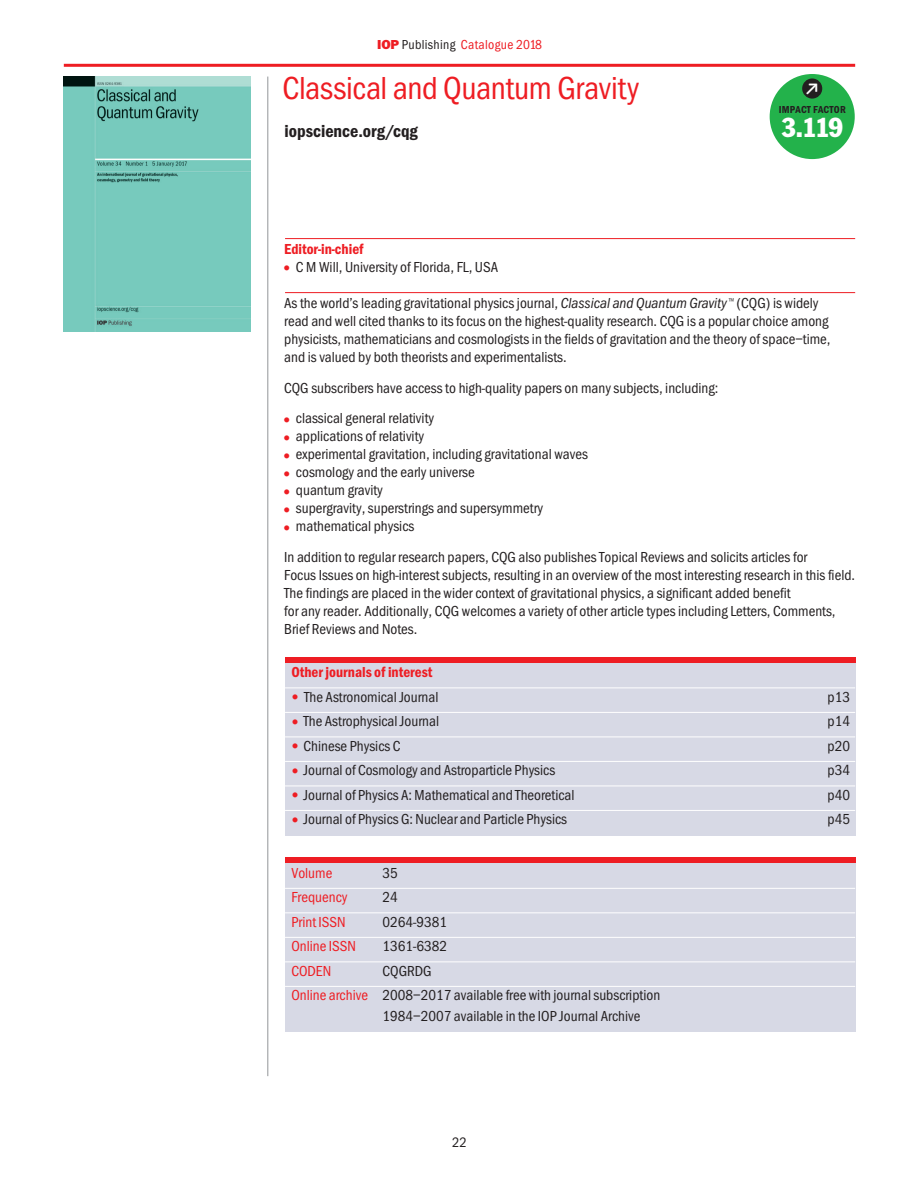
<style>
.page{position:relative;width:919px;height:1191px;background:#fff}
.page>*{position:absolute;margin:0;border:0;box-sizing:border-box;transform-origin:0 0}
.t1{font:33px "Franklin Got Cd Io P";letter-spacing:-.01em;color:#ee1d23}
.t2{font:condensed 27px "Franklin Gothic";color:#fff}
.t3{font:600 18px "Franklin Got Cd Io P";color:#231f20}
.t4{font:16.95px "Info Disp Semibold Roman Exp";color:#fff}
.t5{font:15px/18px "Franklin Got Cd Io P";color:#231f20}
.t6{font:15px "Franklin Got Cd Io P";color:#ee1d23}
.t7{font:600 15px "Franklin Got Cd Io P";color:#ee1d23}
.t8{font:14.25px "Franklin Got Cd Io P";color:#231f20}
.t9{font:13.5px "Franklin Got Cd Io P";letter-spacing:.025em;color:#ee1d23}
.t10{font:600 10.5px "Franklin Got Cd Io P";letter-spacing:.02em;color:#231f20}
.s1{font-family:"Franklin Got Md Io P";font-weight:800}
.s2{color:#231f20}
.s3{font-size:18px;color:#ee1d23}
.s4{font-style:italic}
.s5{color:#ee1d23}
</style>
<div class="page">
<hr style="left:64px;top:64px;width:791px;height:3px;background:#ee1d23">
<hr style="left:267px;top:77px;width:1px;height:999px;background:#939598">
<img style="left:64px;top:77px;width:187px;height:255px">
<div style="left:285px;top:657px;width:570px;height:179px;background:#d7d9e5"></div>
<div style="left:285px;top:657px;width:570px;height:5px;background:#ee1d23"></div>
<hr style="left:285px;top:687px;width:570px;height:1px;background:#fff">
<hr style="left:285px;top:712px;width:570px;height:1px;background:#fff">
<hr style="left:285px;top:736px;width:570px;height:1px;background:#fff">
<hr style="left:285px;top:761px;width:570px;height:1px;background:#fff">
<hr style="left:285px;top:785px;width:570px;height:1px;background:#fff">
<hr style="left:285px;top:810px;width:570px;height:1px;background:#fff">
<div style="left:285px;top:857px;width:570px;height:174px;background:#d7d9e5"></div>
<div style="left:285px;top:857px;width:570px;height:5px;background:#ee1d23"></div>
<hr style="left:285px;top:888px;width:570px;height:1px;background:#fff">
<hr style="left:285px;top:912px;width:570px;height:1px;background:#fff">
<hr style="left:285px;top:937px;width:570px;height:1px;background:#fff">
<hr style="left:285px;top:961px;width:570px;height:1px;background:#fff">
<hr style="left:285px;top:986px;width:570px;height:1px;background:#fff">
<hr style="left:285px;top:238px;width:570px;height:1px;background:#ee1d23">
<hr style="left:285px;top:292px;width:570px;height:1px;background:#ee1d23">
<div style="left:769px;top:74px;width:85px;height:85px;background:#23b24b;border-radius:50%"></div>
<div style="left:802px;top:78px;width:20px;height:21px;background:#231f20;border-radius:50%"></div>
<p class="t9" style="left:377px;top:37px;width:166px"><span class="s1">IOP</span> <span class="s2">Publishing</span> Catalogue 2018</p>
<h1 class="t1" style="left:282px;top:69px;width:358px">Classical and Quantum Gravity</h1>
<p class="t3" style="left:284px;top:121px;width:135px">iopscience.org/cqg</p>
<p class="t4" style="left:805px;top:80px;width:14px">S</p>
<p class="t10" style="left:778px;top:103px;width:69px">IMPACT FACTOR</p>
<h2 class="t2" style="left:781px;top:110px;width:63px">3.119</h2>
<p class="t7" style="left:284px;top:240px;width:81px">Editor-in-chief</p>
<p class="t5" style="left:281px;top:258px;width:219px"><span class="s3">•</span> C M Will, University of Florida, FL, USA</p>
<p class="t5" style="left:284px;top:294px;width:547px">As the world’s leading gravitational physics journal, <span class="s4">Classical and Quantum Gravity</span> <sup>™</sup> (CQG) is widely read and well cited thanks to its focus on the highest-quality research. CQG is a popular choice among physicists, mathematicians and cosmologists in the fields of gravitation and the theory of space–time, and is valued by both theorists and experimentalists.</p>
<p class="t5" style="left:284px;top:379px;width:436px">CQG subscribers have access to high-quality papers on many subjects, including:</p>
<p class="t5" style="left:281px;top:409px;width:155px"><span class="s3">•</span> classical general relativity</p>
<p class="t5" style="left:281px;top:427px;width:145px"><span class="s3">•</span> applications of relativity</p>
<p class="t5" style="left:281px;top:445px;width:308px"><span class="s3">•</span> experimental gravitation, including gravitational waves</p>
<p class="t5" style="left:281px;top:463px;width:195px"><span class="s3">•</span> cosmology and the early universe</p>
<p class="t5" style="left:281px;top:481px;width:104px"><span class="s3">•</span> quantum gravity</p>
<p class="t5" style="left:281px;top:499px;width:264px"><span class="s3">•</span> supergravity, superstrings and supersymmetry</p>
<p class="t5" style="left:281px;top:511px;width:528px;line-height:30.8px"><span class="s3">•</span> mathematical physics<br>In addition to regular research papers, CQG also publishes Topical Reviews and solicits articles for</p>
<p class="t5" style="left:284px;top:566px;width:572px">Focus Issues on high-interest subjects, resulting in an overview of the most interesting research in this field.<br>The findings are placed in the wider context of gravitational physics, a significant added benefit<br>for any reader. Additionally, CQG welcomes a variety of other article types including Letters, Comments, Brief Reviews and Notes.</p>
<p class="t7" style="left:291px;top:664px;width:143px">Other journals of interest</p>
<p class="t5" style="left:289px;top:688px;width:151px"><span class="s3">•</span> The Astronomical Journal</p>
<p class="t5" style="left:827px;top:688px;width:24px">p13</p>
<p class="t5" style="left:289px;top:712px;width:151px"><span class="s3">•</span>The Astrophysical Journal</p>
<p class="t5" style="left:827px;top:712px;width:24px">p14</p>
<p class="t5" style="left:289px;top:737px;width:113px"><span class="s3">•</span>Chinese Physics C</p>
<p class="t5" style="left:827px;top:737px;width:24px">p20</p>
<p class="t5" style="left:289px;top:761px;width:267px"><span class="s3">•</span>Journal of Cosmology and Astroparticle Physics</p>
<p class="t5" style="left:827px;top:761px;width:24px">p34</p>
<p class="t5" style="left:289px;top:786px;width:287px"><span class="s3">•</span>Journal of Physics A: Mathematical and Theoretical</p>
<p class="t5" style="left:827px;top:786px;width:24px">p40</p>
<p class="t5" style="left:289px;top:810px;width:279px"><span class="s3">•</span>Journal of Physics G: Nuclear and Particle Physics</p>
<p class="t5" style="left:827px;top:810px;width:24px">p45</p>
<p class="t6" style="left:291px;top:864px;width:42px">Volume</p>
<p class="t5" style="left:382px;top:864px;width:17px">35</p>
<p class="t6" style="left:291px;top:889px;width:57px">Frequency</p>
<p class="t5" style="left:382px;top:888px;width:17px">24</p>
<p class="t6" style="left:291px;top:913px;width:56px">Print ISSN</p>
<p class="t5" style="left:382px;top:913px;width:66px">0264-9381</p>
<p class="t6" style="left:291px;top:938px;width:66px">Online ISSN</p>
<p class="t5" style="left:382px;top:937px;width:66px">1361-6382</p>
<p class="t6" style="left:291px;top:962px;width:41px">CODEN</p>
<p class="t5" style="left:291px;top:958px;width:370px;line-height:24.5px;text-indent:91px">CQGRDG<br><span class="s5">Online archive</span> 2008–2017 available free with journal subscription</p>
<p class="t5" style="left:382px;top:1006px;width:259px">1984–2007 available in the IOP Journal Archive</p>
<p class="t8" style="left:452px;top:1134px;width:16px">22</p>
</div>
